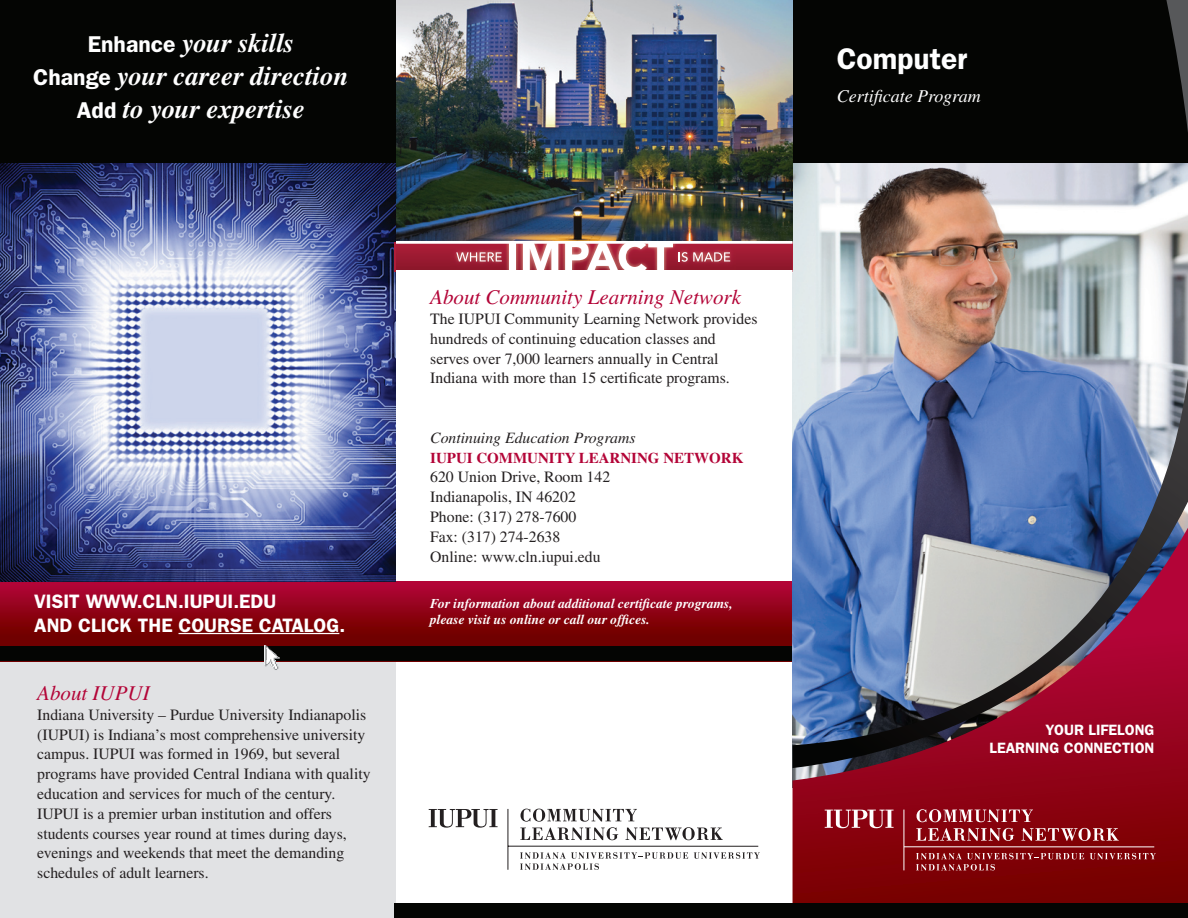
<style>
.page{position:relative;width:1188px;height:918px;background:#fff}
.page>*{position:absolute;margin:0;border:0;box-sizing:border-box;transform-origin:0 0}
.t1{font:600 30px "Franklin Gothic";color:#fff}
.t2{font:italic 700 26.85px/33.2px "Times";color:#fff;text-align:center}
.t3{font:italic 21px "Times";color:#b30437}
.t4{font:600 19.5px/23.4px "Franklin Gothic";color:#fff}
.t5{font:italic 18px "Times";color:#fff}
.t6{font:15.75px/19.8px "Times";color:#231f20}
.t7{font:italic 15.75px "Times";color:#231f20}
.t8{font:600 15px/18px "Franklin Gothic";color:#fff;text-align:right}
.t9{font:700 15px "Times";color:#b30437}
.t10{font:italic 700 13.5px/16.2px "Times";color:#fff}
.s1{font-family:"Franklin Gothic";font-weight:600;font-style:normal;font-size:22.95px}
</style>
<div class="page">
<div style="left:0;top:660px;width:396px;height:258px;background:#e1e2e4"></div>
<svg style="left:0;top:581px;width:793px;height:65px;background:#8c0216"></svg>
<div style="left:0;top:646px;width:793px;height:16px;background:#040503"></div>
<img style="left:0;top:163px;width:396px;height:418px">
<div style="left:0;top:0;width:396px;height:163px;background:#040503"></div>
<svg style="left:793px;top:768px;width:395px;height:135px;background:#85030e"></svg>
<img style="left:793px;top:0;width:395px;height:768px">
<svg style="left:520px;top:809px;width:203px;height:31px"></svg>
<svg style="left:694px;top:852px;width:66px;height:7px"></svg>
<svg style="left:520px;top:852px;width:168px;height:18px"></svg>
<hr style="left:508px;top:846px;width:250px;height:1px;background:#231f20">
<hr style="left:508px;top:809px;width:1px;height:61px;background:#231f20">
<svg style="left:429px;top:809px;width:69px;height:19px"></svg>
<img style="left:396px;top:0;width:397px;height:241px">
<div style="left:394px;top:903px;width:794px;height:15px;background:#040503"></div>
<hr style="left:179px;top:633px;width:160px;height:1px;background:#fff">
<svg style="left:264px;top:645px;width:16px;height:25px"></svg>
<svg style="left:917px;top:809px;width:116px;height:13px"></svg>
<svg style="left:916px;top:828px;width:98px;height:13px"></svg>
<svg style="left:1021px;top:828px;width:98px;height:13px"></svg>
<svg style="left:1090px;top:853px;width:66px;height:6px"></svg>
<svg style="left:916px;top:853px;width:168px;height:18px;background:#912529"></svg>
<hr style="left:904px;top:847px;width:250px;height:1px;background:#fff">
<hr style="left:904px;top:810px;width:1px;height:60px;background:#fff">
<svg style="left:825px;top:810px;width:69px;height:18px"></svg>
<img style="left:396px;top:244px;width:396px;height:26px">
<img style="left:451px;top:244px;width:284px;height:26px">
<svg style="left:456px;top:252px;width:46px;height:9px"></svg>
<div style="left:509px;top:242px;width:7px;height:29px;background:#fff"></div>
<svg style="left:523px;top:244px;width:35px;height:26px"></svg>
<svg style="left:565px;top:244px;width:108px;height:26px"></svg>
<svg style="left:679px;top:252px;width:51px;height:10px"></svg>
<h2 class="t2" style="left:33px;top:26px;width:317px"><span class="s1">ENHANCE</span> your skills<br><span class="s1">CHANGE</span> your career direction<br><span class="s1">ADD</span> to your expertise</h2>
<p class="t4" style="left:34px;top:589px;width:244px">VISIT WWW.CLN.IUPUI.EDU<br>AND CLICK THE COURSE</p>
<p class="t4" style="left:259px;top:613px;width:88px">CATALOG .</p>
<h3 class="t3" style="left:37px;top:682px;width:114px">About IUPUI</h3>
<p class="t6" style="left:37px;top:705px;width:335px">Indiana University – Purdue University Indianapolis (IUPUI) is Indiana’s most comprehensive university campus. IUPUI was formed in 1969, but several programs have provided Central Indiana with quality education and services for much of the century.<br>IUPUI is a premier urban institution and offers students courses year round at times during days, evenings and weekends that meet the demanding schedules of adult learners.</p>
<h3 class="t3" style="left:430px;top:286px;width:312px">About Community Learning Network</h3>
<p class="t6" style="left:430px;top:309px;width:329px">The IUPUI Community Learning Network provides hundreds of continuing education classes and serves over 7,000 learners annually in Central Indiana with more than 15 certificate programs.</p>
<p class="t7" style="left:430px;top:429px;width:207px">Continuing Education Programs</p>
<p class="t9" style="left:430px;top:448px;width:315px">IUPUI COMMUNITY LEARNING NETWORK</p>
<p class="t6" style="left:430px;top:467px;width:182px">620 Union Drive, Room 142<br>Indianapolis, IN 46202<br>Phone: (317) 278-7600<br>Fax: (317) 274-2638<br>Online: www.cln.iupui.edu</p>
<p class="t10" style="left:430px;top:595px;width:304px">For information about additional certificate programs, please visit us online or call our offices.</p>
<h1 class="t1" style="left:837px;top:41px;width:132px">COMPUTER</h1>
<p class="t5" style="left:837px;top:86px;width:146px">Certificate Program</p>
<p class="t8" style="left:990px;top:721px;width:166px">YOUR LIFELONG<br>LEARNING CONNECTION</p>
</div>
